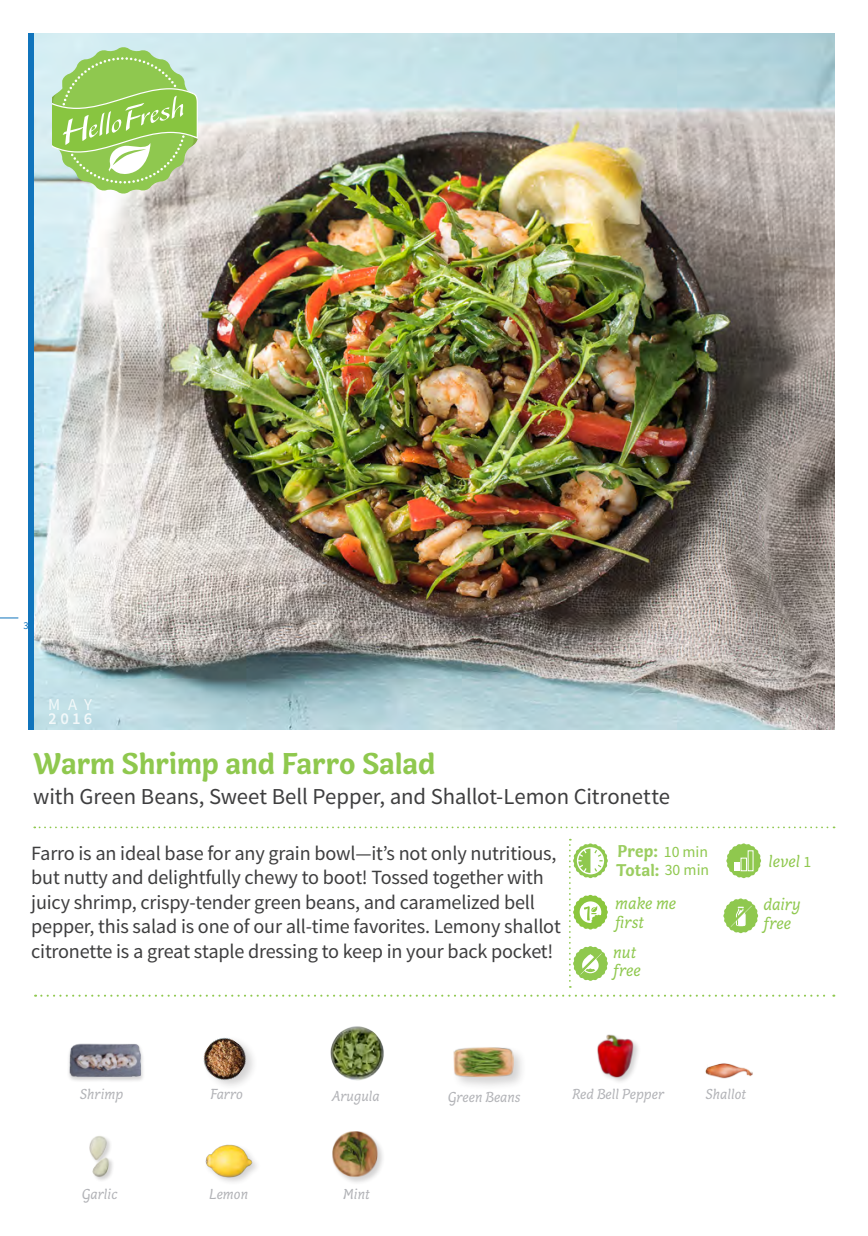
<style>
.page{position:relative;width:868px;height:1236px;background:#fff}
.page>*{position:absolute;margin:0;border:0;box-sizing:border-box;transform-origin:0 0}
.t1{font:700 30.97px "Capucine Basic";letter-spacing:-.005em;color:#8fc84e}
.t2{font:22.75px "Source Sans Pro";letter-spacing:-.005em;color:#3e3e3f}
.t3{font:20.12px/24.5px "Source Sans Pro";letter-spacing:-.01em;color:#3e3e3f}
.t4{font:italic 17.5px/18.6px "Capucine Basic";color:#8fc84e}
.t5{font:700 17.5px/18.7px "Capucine Basic";letter-spacing:.005em;color:#9bcd60}
.t6{font:600 16.62px "Source Sans Pro";color:#fff}
.t7{font:16.62px "Source Sans Pro";color:#fff}
.t8{font:15.75px "Source Sans Pro";color:#8fc84e}
.t9{font:italic 14.88px "Capucine Basic";color:#b2b3b7}
.t10{font:10.5px "Source Sans Pro";color:#1074bc}
.s1{font-family:"Source Sans Pro";font-style:normal;font-size:15.75px}
</style>
<div class="page">
<img style="left:34px;top:33px;width:800px;height:696px">
<div style="left:451px;top:1044px;width:75px;height:46px;background:#231f20;opacity:.2"></div>
<img style="left:453px;top:1044px;width:61px;height:46px">
<svg style="left:34px;top:826px;width:800px;height:2px"></svg>
<svg style="left:0;top:617px;width:18px;height:1px"></svg>
<svg style="left:53px;top:47px;width:145px;height:146px;background:#a7d27e"></svg>
<svg style="left:35px;top:994px;width:799px;height:2px"></svg>
<div style="left:28px;top:33px;width:6px;height:696px;background:#1074bc"></div>
<svg style="left:723px;top:898px;width:35px;height:35px"></svg>
<div style="left:204px;top:1142px;width:57px;height:43px;background:#231f20;opacity:.2"></div>
<img style="left:204px;top:1142px;width:50px;height:43px">
<div style="left:67px;top:1042px;width:78px;height:41px;background:#f8f7f8"></div>
<img style="left:69px;top:1043px;width:74px;height:37px">
<img style="left:332px;top:1131px;width:51px;height:52px">
<img style="left:705px;top:1063px;width:48px;height:16px">
<img style="left:597px;top:1034px;width:41px;height:48px">
<img style="left:203px;top:1037px;width:50px;height:49px">
<svg style="left:726px;top:843px;width:35px;height:35px"></svg>
<svg style="left:569px;top:838px;width:38px;height:149px"></svg>
<img style="left:330px;top:1026px;width:54px;height:55px">
<img style="left:89px;top:1136px;width:24px;height:45px">
<p class="t10" style="left:23px;top:619px;width:7px">3</p>
<p class="t7" style="left:49px;top:694px;width:45px">MAY</p>
<p class="t6" style="left:49px;top:708px;width:45px">2016</p>
<h1 class="t1" style="left:33px;top:740px;width:403px">Warm Shrimp and Farro Salad</h1>
<p class="t2" style="left:33px;top:782px;width:638px">with Green Beans, Sweet Bell Pepper, and Shallot-Lemon Citronette</p>
<p class="t3" style="left:31px;top:841px;width:531px">Farro is an ideal base for any grain bowl—it’s not only nutritious, but nutty and delightfully chewy to boot! Tossed together with juicy shrimp, crispy-tender green beans, and caramelized bell pepper, this salad is one of our all-time favorites. Lemony shallot citronette is a great staple dressing to keep in your back pocket!</p>
<p class="t5" style="left:616px;top:840px;width:44px">Prep:<br>Total:</p>
<p class="t8" style="left:663px;top:841px;width:46px">10 min</p>
<p class="t8" style="left:664px;top:859px;width:46px">30 min</p>
<p class="t4" style="left:615px;top:895px;width:62px">make me first</p>
<p class="t4" style="left:613px;top:943px;width:29px">nut free</p>
<p class="t4" style="left:768px;top:852px;width:44px">level <span class="s1">1</span></p>
<p class="t4" style="left:763px;top:895px;width:39px">dairy free</p>
<p class="t9" style="left:331px;top:1084px;width:49px">Arugula</p>
<p class="t9" style="left:705px;top:1083px;width:42px">Shallot</p>
<p class="t9" style="left:80px;top:1083px;width:45px">Shrimp</p>
<p class="t9" style="left:210px;top:1083px;width:34px">Farro</p>
<p class="t9" style="left:447px;top:1086px;width:75px">Green Beans</p>
<p class="t9" style="left:572px;top:1083px;width:93px">Red Bell Pepper</p>
<p class="t9" style="left:82px;top:1182px;width:37px">Garlic</p>
<p class="t9" style="left:209px;top:1182px;width:40px">Lemon</p>
<p class="t9" style="left:343px;top:1183px;width:28px">Mint</p>
</div>
